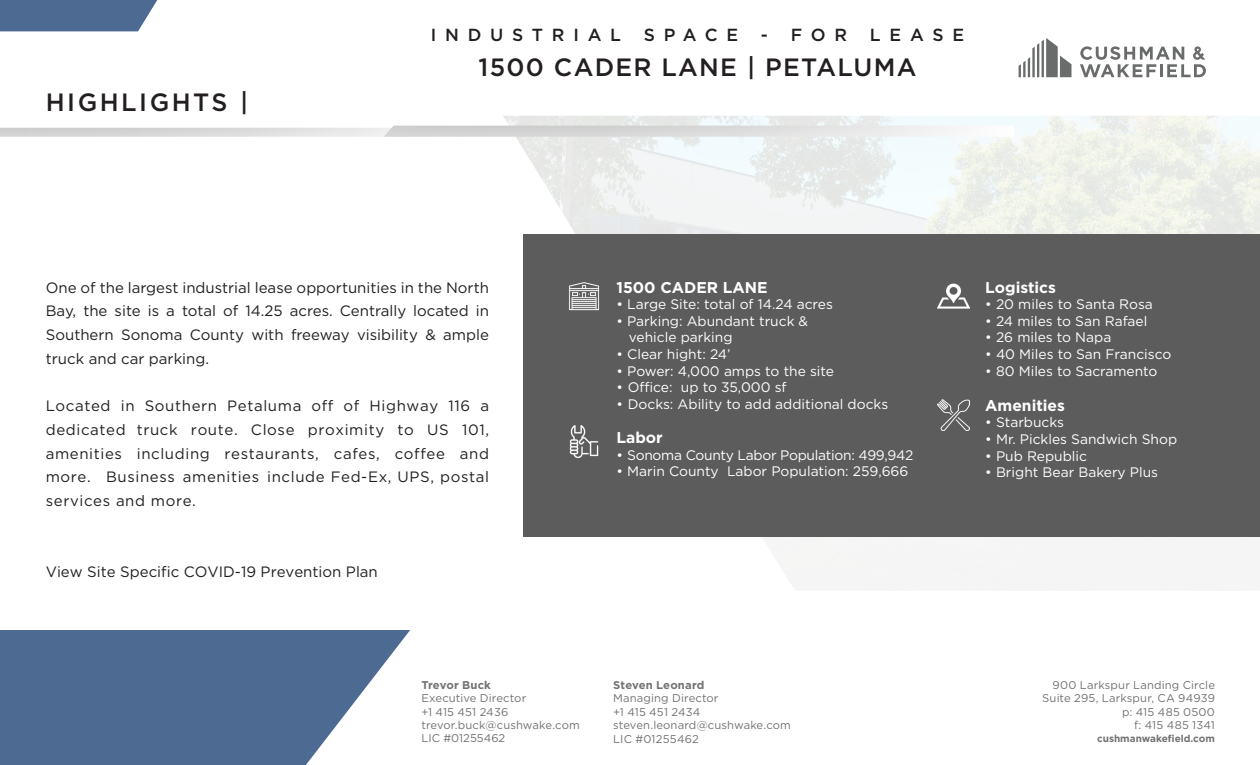
<style>
.page{position:relative;width:1260px;height:765px;background:#fff}
.page>*{position:absolute;margin:0;border:0;box-sizing:border-box;transform-origin:0 0}
.t1{font:500 25px "Gotham";letter-spacing:.05em;color:#231f20}
.t2{font:500 25px "Gotham";letter-spacing:.1em;color:#231f20}
.t3{font:500 17.5px "Gotham";letter-spacing:.5em;color:#231f20}
.t4{font:700 15.62px "Gotham";color:#fff}
.t5{font:15px/23.8px "Gotham";color:#231f20;text-align:justify}
.t6{font:13.75px "Gotham";color:#fff}
.t7{font:13.75px "Gotham";letter-spacing:-.02em;color:#fff}
.Broker_Contact{font:11.25px "Gotham";letter-spacing:.01em;color:#717271}
.Broker_Name{font:700 11.25px "Gotham";letter-spacing:.01em;color:#717271}
.URL{font:700 10px "Gotham";color:#717271}
</style>
<div class="page">
<svg style="left:0;top:630px;width:410px;height:135px;background:#637c9f"></svg>
<div style="left:0;top:0;width:157px;height:31px;background:#4d6a92"></div>
<svg style="left:1019px;top:38px;width:53px;height:39px"></svg>
<svg style="left:1080px;top:46px;width:126px;height:31px"></svg>
<img style="left:503px;top:116px;width:757px;height:474px">
<div style="left:523px;top:235px;width:737px;height:302px;background:#5b5c5b"></div>
<img style="left:569px;top:426px;width:30px;height:32px">
<img style="left:569px;top:282px;width:30px;height:29px">
<img style="left:384px;top:126px;width:630px;height:11px">
<img style="left:938px;top:283px;width:31px;height:26px">
<img style="left:938px;top:399px;width:31px;height:32px">
<p class="t2" style="left:46px;top:86px;width:204px">HIGHLIGHTS |</p>
<p class="t3" style="left:431px;top:23px;width:192px">INDUSTRIAL</p>
<p class="t3" style="left:644px;top:23px;width:96px">SPACE</p>
<p class="t3" style="left:761px;top:23px;width:88px">- FOR</p>
<p class="t3" style="left:870px;top:23px;width:96px">LEASE</p>
<h1 class="t1" style="left:479px;top:51px;width:439px">1500 CADER LANE | PETALUMA</h1>
<p class="t5" style="left:46px;top:275px;width:445px">One of the largest industrial lease opportunities in the North Bay, the site is a total of 14.25 acres. Centrally located in Southern Sonoma County with freeway visibility &amp; ample truck and car parking.</p>
<p class="t5" style="left:46px;top:394px;width:445px">Located in Southern Petaluma off of Highway 116 a dedicated truck route. Close proximity to US 101, amenities including restaurants, cafes, coffee and more. Business amenities include Fed-Ex, UPS, postal services and more.</p>
<p class="t5" style="left:46px;top:560px;width:334px">View Site Specific COVID-19 Prevention Plan</p>
<p class="t4" style="left:617px;top:277px;width:153px">1500 CADER LANE</p>
<p class="t6" style="left:617px;top:296px;width:218px">• Large Site: total of 14.24 acres</p>
<p class="t6" style="left:617px;top:312px;width:193px">• Parking: Abundant truck &amp;</p>
<p class="t6" style="left:629px;top:329px;width:105px">vehicle parking</p>
<p class="t6" style="left:617px;top:345px;width:116px">• Clear hight: 24’</p>
<p class="t6" style="left:617px;top:362px;width:219px">• Power: 4,000 amps to the site</p>
<p class="t6" style="left:617px;top:378px;width:172px">• Office: up to 35,000 sf</p>
<p class="t6" style="left:617px;top:395px;width:273px">• Docks: Ability to add additional docks</p>
<p class="t4" style="left:617px;top:427px;width:48px">Labor</p>
<p class="t7" style="left:617px;top:446px;width:299px">• Sonoma County Labor Population: 499,942</p>
<p class="t6" style="left:617px;top:462px;width:294px">• Marin County Labor Population: 259,666</p>
<p class="Broker_Name" style="left:422px;top:677px;width:71px">Trevor Buck</p>
<p class="Broker_Contact" style="left:422px;top:691px;width:106px">Executive Director</p>
<p class="Broker_Contact" style="left:422px;top:705px;width:88px">+1 415 451 2436</p>
<p class="Broker_Contact" style="left:422px;top:718px;width:160px">trevor.buck@cushwake.com</p>
<p class="Broker_Contact" style="left:422px;top:731px;width:85px">LIC #01255462</p>
<p class="Broker_Name" style="left:613px;top:677px;width:93px">Steven Leonard</p>
<p class="Broker_Contact" style="left:613px;top:691px;width:107px">Managing Director</p>
<p class="Broker_Contact" style="left:613px;top:705px;width:89px">+1 415 451 2434</p>
<p class="Broker_Contact" style="left:613px;top:718px;width:179px">steven.leonard@cushwake.com</p>
<p class="Broker_Contact" style="left:613px;top:732px;width:87px">LIC #01255462</p>
<p class="t4" style="left:985px;top:277px;width:72px">Logistics</p>
<p class="t6" style="left:985px;top:296px;width:169px">• 20 miles to Santa Rosa</p>
<p class="t6" style="left:985px;top:312px;width:164px">• 24 miles to San Rafael</p>
<p class="t6" style="left:985px;top:329px;width:128px">• 26 miles to Napa</p>
<p class="t6" style="left:985px;top:345px;width:188px">• 40 Miles to San Francisco</p>
<p class="t6" style="left:985px;top:362px;width:174px">• 80 Miles to Sacramento</p>
<p class="t4" style="left:985px;top:395px;width:81px">Amenities</p>
<p class="t6" style="left:985px;top:414px;width:80px">• Starbucks</p>
<p class="t6" style="left:985px;top:430px;width:193px">• Mr. Pickles Sandwich Shop</p>
<p class="t6" style="left:985px;top:447px;width:103px">• Pub Republic</p>
<p class="t6" style="left:985px;top:463px;width:174px">• Bright Bear Bakery Plus</p>
<p class="Broker_Contact" style="left:1052px;top:678px;width:164px">900 Larkspur Landing Circle</p>
<p class="Broker_Contact" style="left:1042px;top:691px;width:174px">Suite 295, Larkspur, CA 94939</p>
<p class="Broker_Contact" style="left:1122px;top:705px;width:94px">p: 415 485 0500</p>
<p class="Broker_Contact" style="left:1134px;top:718px;width:82px">f: 415 485 1341</p>
<p class="URL" style="left:1097px;top:732px;width:119px">cushmanwakefield.com</p>
</div>
